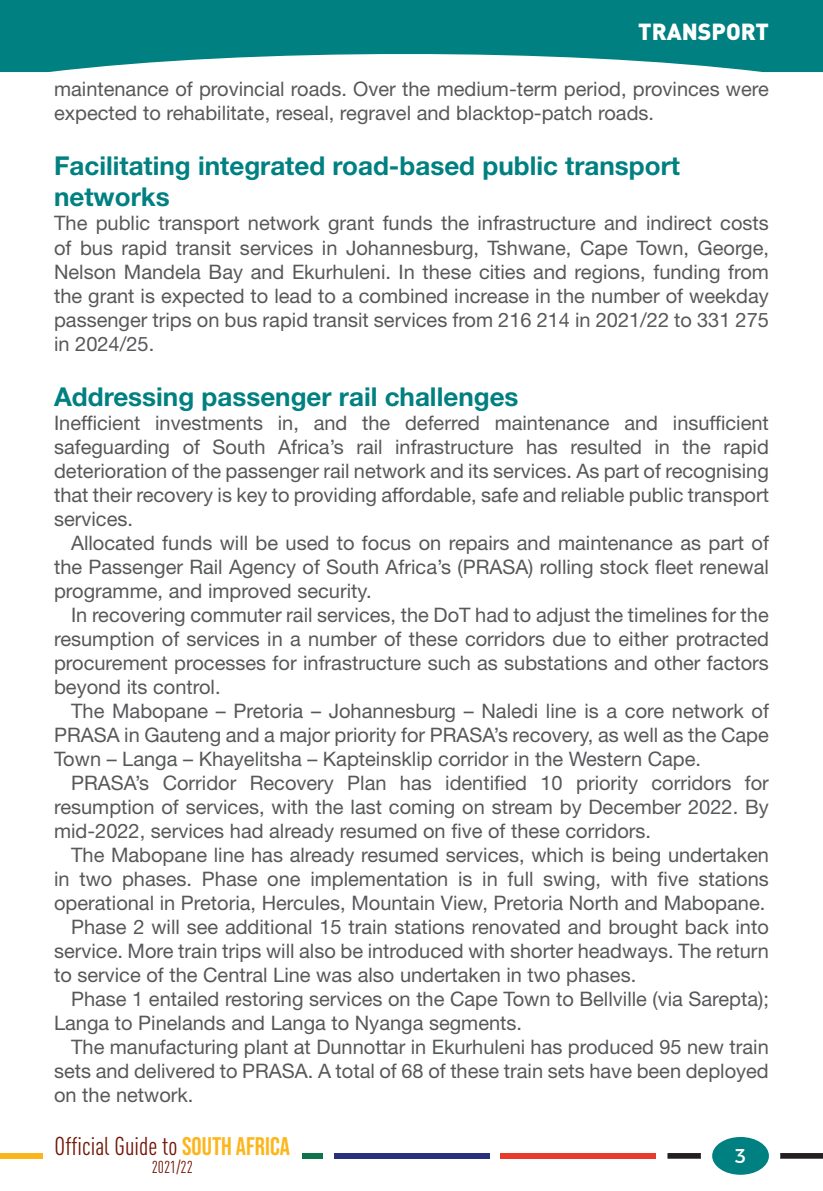
<style>
.page{position:relative;width:823px;height:1191px;background:#fff}
.page>*{position:absolute;margin:0;border:0;box-sizing:border-box;transform-origin:0 0}
.Sub_Heading{font:700 26px/31.2px "Helvetica Neue LT Std";color:#008081}
.t1{font:condensed 25.4px "DIN Pro";color:#721505}
.t2{font:900 23px "DIN Pro";color:#fff}
.Body{font:20px/24px "Helvetica Neue LT Std";color:#57585a;text-align:justify}
.t3{font:20px "Trueno Rg";color:#fff}
.t4{font:condensed 17px "DIN Pro";color:#721505}
.s1{font-family:"Bebas Neue";font-stretch:normal;color:#fcb61c}
</style>
<div class="page">
<svg style="left:0;top:0;width:822px;height:72px;background:#259293"></svg>
<div style="left:0;top:1153px;width:43px;height:5px;background:#fcb61c"></div>
<div style="left:302px;top:1153px;width:20px;height:5px;background:#0e744b"></div>
<div style="left:333px;top:1153px;width:156px;height:5px;background:#29307d"></div>
<div style="left:500px;top:1153px;width:155px;height:5px;background:#e73b2e"></div>
<svg style="left:667px;top:1153px;width:33px;height:5px"></svg>
<svg style="left:780px;top:1153px;width:42px;height:5px"></svg>
<div style="left:711px;top:1137px;width:57px;height:37px;background:#008081;border-radius:50%"></div>
<p class="t2" style="left:638px;top:12px;width:132px">TRANSPORT</p>
<p class="Body" style="left:54px;top:77px;width:716px">maintenance of provincial roads. Over the medium-term period, provinces were expected to rehabilitate, reseal, regravel and blacktop‐patch roads.</p>
<p class="Sub_Heading" style="left:54px;top:150px;width:627px">Facilitating integrated road‐based public transport networks</p>
<p class="Body" style="left:54px;top:211px;width:716px">The public transport network grant funds the infrastructure and indirect costs of bus rapid transit services in Johannesburg, Tshwane, Cape Town, George, Nelson Mandela Bay and Ekurhuleni. In these cities and regions, funding from the grant is expected to lead to a combined increase in the number of weekday passenger trips on bus rapid transit services from 216 214 in 2021/22 to 331 275 in 2024/25.</p>
<p class="Sub_Heading" style="left:54px;top:380px;width:466px">Addressing passenger rail challenges</p>
<p class="Body" style="left:54px;top:410px;width:716px">Inefficient investments in, and the deferred maintenance and insufficient safeguarding of South Africa’s rail infrastructure has resulted in the rapid deterioration of the passenger rail network and its services. As part of recognising that their recovery is key to providing affordable, safe and reliable public transport services.</p>
<p class="Body" style="left:54px;top:530px;width:716px;text-indent:17px">Allocated funds will be used to focus on repairs and maintenance as part of the Passenger Rail Agency of South Africa’s (PRASA) rolling stock fleet renewal programme, and improved security.</p>
<p class="Body" style="left:54px;top:602px;width:716px;text-indent:17px">In recovering commuter rail services, the DoT had to adjust the timelines for the resumption of services in a number of these corridors due to either protracted procurement processes for infrastructure such as substations and other factors beyond its control.</p>
<p class="Body" style="left:54px;top:698px;width:716px;text-indent:17px">The Mabopane – Pretoria – Johannesburg – Naledi line is a core network of PRASA in Gauteng and a major priority for PRASA’s recovery, as well as the Cape Town – Langa – Khayelitsha – Kapteinsklip corridor in the Western Cape.</p>
<p class="Body" style="left:54px;top:770px;width:716px;text-indent:17px">PRASA’s Corridor Recovery Plan has identified 10 priority corridors for resumption of services, with the last coming on stream by December 2022. By mid-2022, services had already resumed on five of these corridors.</p>
<p class="Body" style="left:54px;top:842px;width:716px;text-indent:17px">The Mabopane line has already resumed services, which is being undertaken in two phases. Phase one implementation is in full swing, with five stations operational in Pretoria, Hercules, Mountain View, Pretoria North and Mabopane.</p>
<p class="Body" style="left:54px;top:914px;width:716px;text-indent:17px">Phase 2 will see additional 15 train stations renovated and brought back into service. More train trips will also be introduced with shorter headways. The return to service of the Central Line was also undertaken in two phases.</p>
<p class="Body" style="left:54px;top:986px;width:716px;text-indent:17px">Phase 1 entailed restoring services on the Cape Town to Bellville (via Sarepta);<br>Langa to Pinelands and Langa to Nyanga segments.</p>
<p class="Body" style="left:54px;top:1034px;width:715px;text-indent:17px">The manufacturing plant at Dunnottar in Ekurhuleni has produced 95 new train sets and delivered to PRASA. A total of 68 of these train sets have been deployed on the network.</p>
<p class="t1" style="left:55px;top:1127px;width:237px">Official Guide to <span class="s1">SOUTH AFRICA</span></p>
<p class="t4" style="left:152px;top:1154px;width:43px">2021/22</p>
<p class="t3" style="left:734px;top:1143px;width:12px">3</p>
</div>
